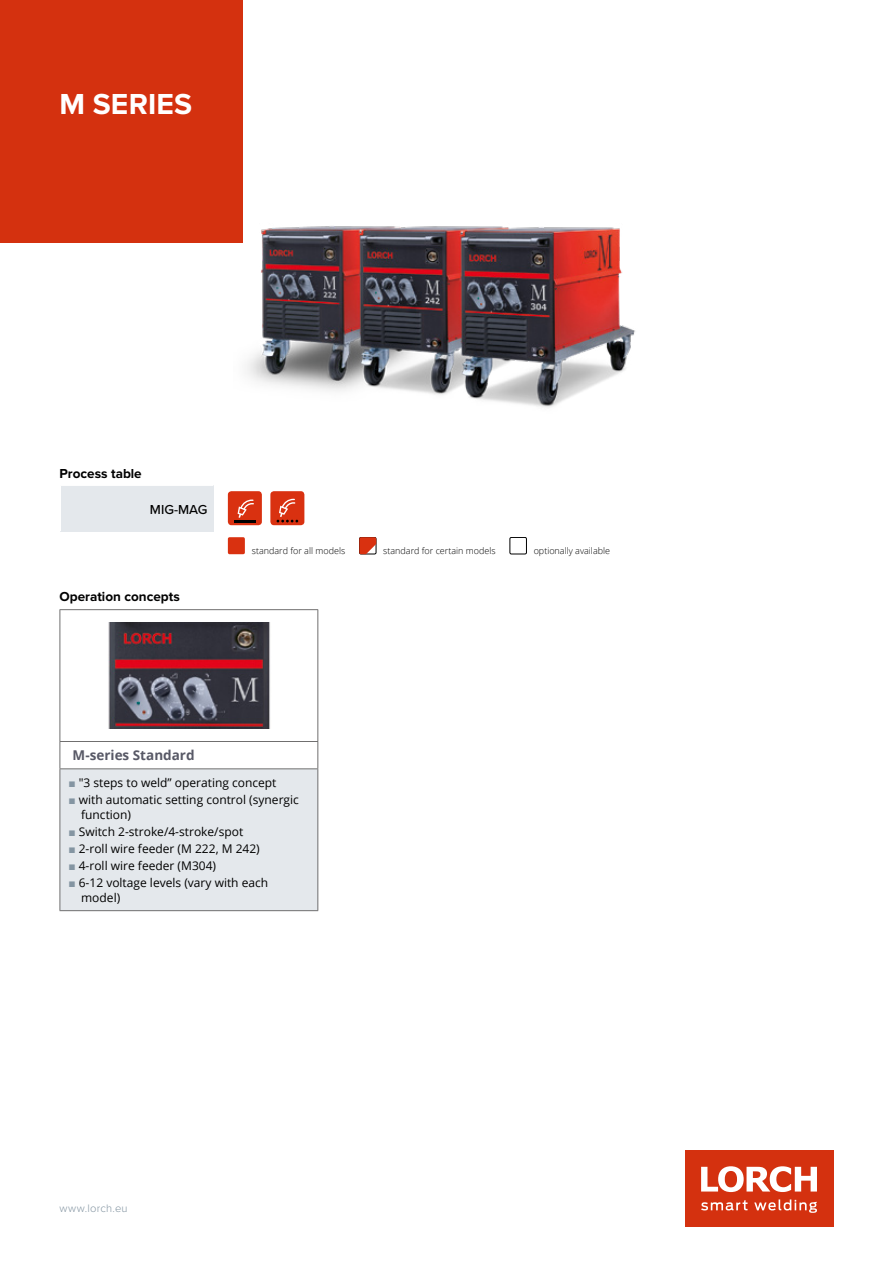
<style>
.page{position:relative;width:893px;height:1263px;background:#fff}
.page>*{position:absolute;margin:0;border:0;box-sizing:border-box;transform-origin:0 0}
.t1{font:700 30px "Proxima Nova";letter-spacing:.005em;color:#fff}
.t2{font:700 13.5px "Proxima Nova";color:#000}
.t3{font:700 13.5px "Open Sans";color:#585966}
.t4{font:500 13.5px "Proxima Nova";color:#000}
.t5{font:12px/15px "Open Sans";color:#000}
.t6{font:300 11.25px "Proxima Nova";letter-spacing:.02em;color:#8495a2}
.t7{font:300 9px "Open Sans";color:#000}
.s1{font-family:"Arial";color:#8495a2}
</style>
<div class="page">
<img style="left:234px;top:153px;width:401px;height:255px">
<div style="left:0;top:0;width:242px;height:242px;background:#d4310f"></div>
<div style="left:685px;top:1150px;width:148px;height:77px;background:#d4310f"></div>
<svg style="left:701px;top:1166px;width:116px;height:26px"></svg>
<svg style="left:701px;top:1199px;width:116px;height:14px"></svg>
<div style="left:60px;top:485px;width:153px;height:46px;background:#e4e8ec"></div>
<hr style="left:60px;top:484px;width:153px;height:2px;background:#fff">
<hr style="left:60px;top:486px;width:1px;height:45px;background:#fff">
<div style="left:228px;top:491px;width:34px;height:34px;background:#d93110;border-radius:4px"></div>
<svg style="left:238px;top:499px;width:16px;height:19px"></svg>
<hr style="left:234px;top:520px;width:21px;height:2px;background:#000">
<div style="left:270px;top:491px;width:34px;height:34px;background:#d93110;border-radius:4px"></div>
<svg style="left:277px;top:499px;width:21px;height:23px"></svg>
<div style="left:228px;top:537px;width:17px;height:17px;background:#d93110;border-radius:2px"></div>
<svg style="left:359px;top:537px;width:17px;height:17px"></svg>
<div style="left:510px;top:537px;width:17px;height:17px;border:1px solid #000;border-radius:2px"></div>
<div style="left:60px;top:769px;width:258px;height:142px;background:#e4e8ec"></div>
<hr style="left:60px;top:609px;width:258px;height:1px;background:#706f6f">
<hr style="left:60px;top:610px;width:1px;height:131px;background:#706f6f">
<hr style="left:317px;top:610px;width:1px;height:131px;background:#706f6f">
<hr style="left:60px;top:741px;width:258px;height:1px;background:#706f6f">
<svg style="left:60px;top:742px;width:1px;height:26px"></svg>
<svg style="left:317px;top:742px;width:1px;height:26px"></svg>
<hr style="left:60px;top:768px;width:258px;height:1px;background:#706f6f">
<hr style="left:60px;top:769px;width:1px;height:141px;background:#706f6f">
<hr style="left:317px;top:769px;width:1px;height:141px;background:#706f6f">
<hr style="left:60px;top:910px;width:258px;height:1px;background:#706f6f">
<img style="left:108px;top:622px;width:162px;height:107px">
<h1 class="t1" style="left:60px;top:87px;width:134px">M SERIES</h1>
<h1 class="t1" style="left:86px;top:83px;width:10px">-</h1>
<p class="t2" style="left:60px;top:466px;width:84px">Process table</p>
<p class="t4" style="left:150px;top:499px;width:59px">MIG-MAG</p>
<p class="t2" style="left:60px;top:588px;width:122px">Operation concepts</p>
<p class="t7" style="left:252px;top:545px;width:95px">standard for all models</p>
<p class="t7" style="left:383px;top:545px;width:114px">standard for certain models</p>
<p class="t7" style="left:534px;top:545px;width:78px">optionally available</p>
<p class="t3" style="left:73px;top:746px;width:123px">M-series Standard</p>
<p class="t5" style="left:68px;top:774px;width:210px"><span class="s1">■</span> "3 steps to weld” operating concept</p>
<p class="t5" style="left:81px;top:791px;width:219px;text-indent:-13px"><span class="s1">■</span> with automatic setting control (synergic function)</p>
<p class="t5" style="left:68px;top:824px;width:176px"><span class="s1">■</span> Switch 2-stroke/4-stroke/spot</p>
<p class="t5" style="left:68px;top:841px;width:193px"><span class="s1">■</span> 2-roll wire feeder (M 222, M 242)</p>
<p class="t5" style="left:68px;top:858px;width:149px"><span class="s1">■</span> 4-roll wire feeder (M304)</p>
<p class="t5" style="left:81px;top:875px;width:189px;text-indent:-13px"><span class="s1">■</span> 6-12 voltage levels (vary with each model)</p>
<p class="t6" style="left:60px;top:1202px;width:70px">www.lorch.eu</p>
</div>
